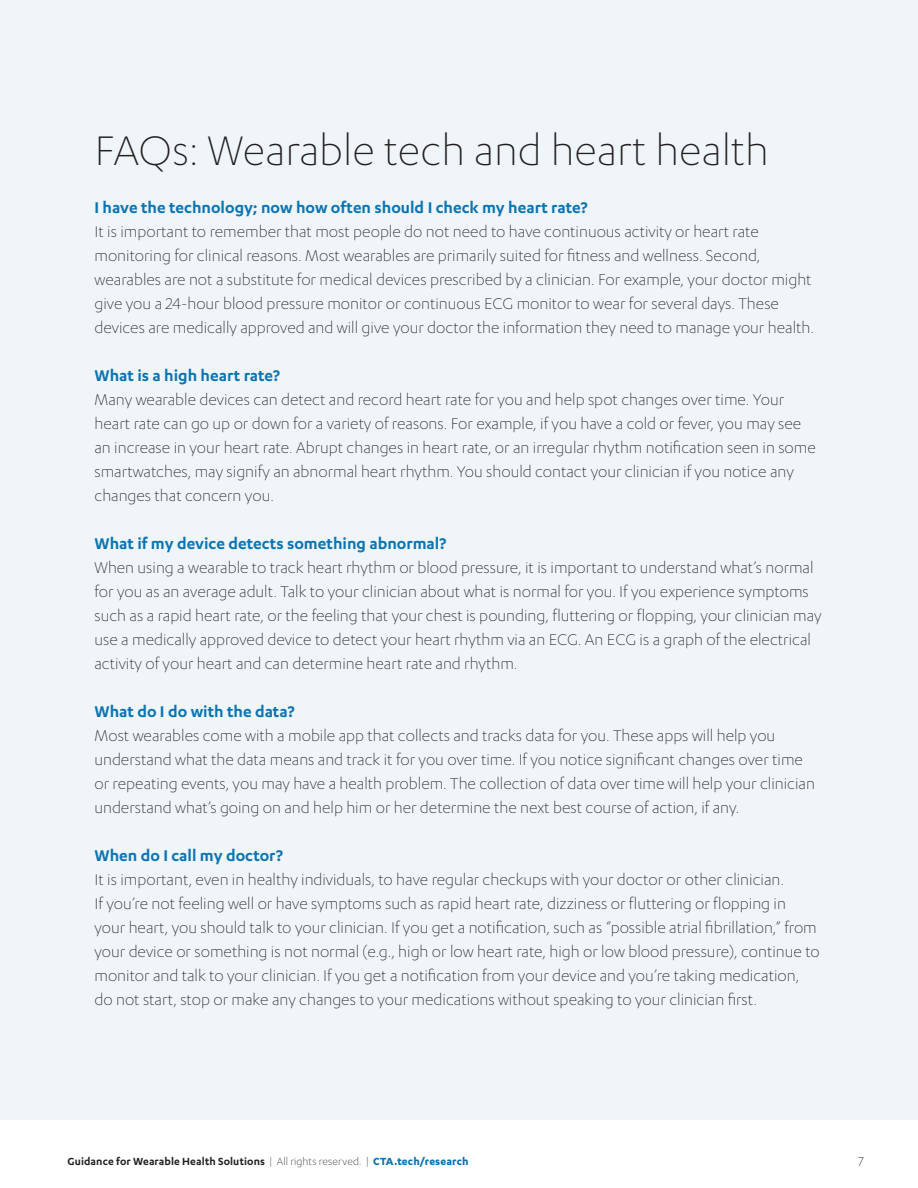
<style>
.page{position:relative;width:918px;height:1188px;background:#fff}
.page>*{position:absolute;margin:0;border:0;box-sizing:border-box;transform-origin:0 0}
.t1{font:300 48px "Karbon";color:#231f20}
.t2{font:300 18px/24px "Karbon";color:#231f20}
.t3{font:600 18px "Karbon";color:#0b74b1}
.t4{font:300 15px "Karbon";color:#231f20}
.t5{font:600 12px "Karbon";letter-spacing:.01em;color:#231f20}
.s1{font-weight:300}
.s2{font-weight:700;color:#0b74b1}
</style>
<div class="page">
<div style="left:0;top:0;width:918px;height:1120px;background:#eff5f8"></div>
<h1 class="t1" style="left:94px;top:124px;width:676px">FAQs: Wearable tech and heart health</h1>
<p class="t3" style="left:94px;top:197px;width:495px">I have the technology; now how often should I check my heart rate?</p>
<p class="t2" style="left:94px;top:219px;width:721px">It is important to remember that most people do not need to have continuous activity or heart rate monitoring for clinical reasons. Most wearables are primarily suited for fitness and wellness. Second, wearables are not a substitute for medical devices prescribed by a clinician. For example, your doctor might give you a 24-hour blood pressure monitor or continuous ECG monitor to wear for several days. These devices are medically approved and will give your doctor the information they need to manage your health.</p>
<p class="t3" style="left:94px;top:365px;width:187px">What is a high heart rate?</p>
<p class="t2" style="left:94px;top:387px;width:723px">Many wearable devices can detect and record heart rate for you and help spot changes over time. Your heart rate can go up or down for a variety of reasons. For example, if you have a cold or fever, you may see an increase in your heart rate. Abrupt changes in heart rate, or an irregular rhythm notification seen in some smartwatches, may signify an abnormal heart rhythm. You should contact your clinician if you notice any changes that concern you.</p>
<p class="t3" style="left:94px;top:533px;width:353px">What if my device detects something abnormal?</p>
<p class="t2" style="left:94px;top:555px;width:729px">When using a wearable to track heart rhythm or blood pressure, it is important to understand what’s normal for you as an average adult. Talk to your clinician about what is normal for you. If you experience symptoms such as a rapid heart rate, or the feeling that your chest is pounding, fluttering or flopping, your clinician may use a medically approved device to detect your heart rhythm via an ECG. An ECG is a graph of the electrical activity of your heart and can determine heart rate and rhythm.</p>
<p class="t3" style="left:94px;top:701px;width:202px">What do I do with the data?</p>
<p class="t2" style="left:94px;top:723px;width:722px">Most wearables come with a mobile app that collects and tracks data for you. These apps will help you understand what the data means and track it for you over time. If you notice significant changes over time or repeating events, you may have a health problem. The collection of data over time will help your clinician understand what’s going on and help him or her determine the next best course of action, if any.</p>
<p class="t3" style="left:94px;top:845px;width:190px">When do I call my doctor?</p>
<p class="t2" style="left:94px;top:867px;width:727px">It is important, even in healthy individuals, to have regular checkups with your doctor or other clinician.<br>If you’re not feeling well or have symptoms such as rapid heart rate, dizziness or fluttering or flopping in your heart, you should talk to your clinician. If you get a notification, such as “possible atrial fibrillation,” from your device or something is not normal (e.g., high or low heart rate, high or low blood pressure), continue to monitor and talk to your clinician. If you get a notification from your device and you’re taking medication, do not start, stop or make any changes to your medications without speaking to your clinician first.</p>
<p class="t5" style="left:68px;top:1155px;width:402px">Guidance for Wearable Health Solutions <span class="s1">| All rights reserved. |</span> <span class="s2">CTA.tech/research</span></p>
<p class="t4" style="left:858px;top:1153px;width:7px">7</p>
</div>
